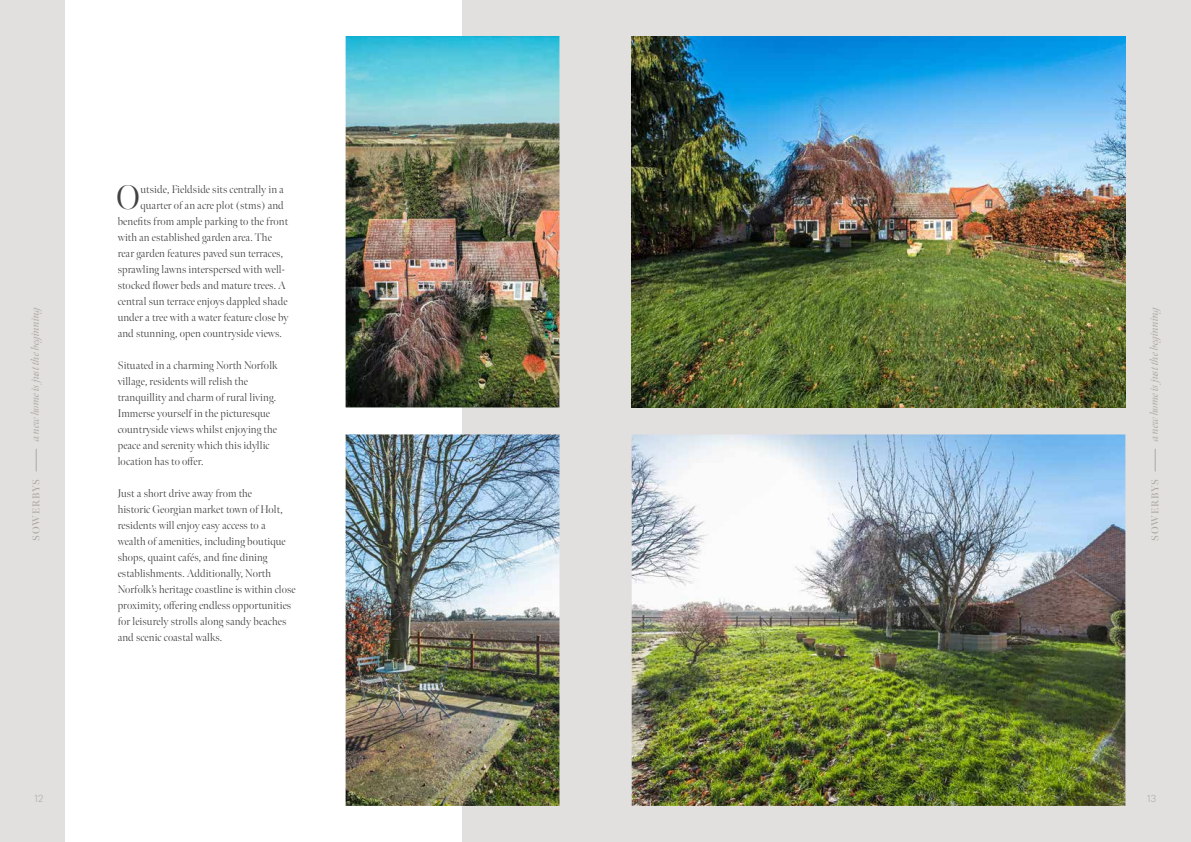
<style>
.page{position:relative;width:1191px;height:842px;background:#fff}
.page>*{position:absolute;margin:0;border:0;box-sizing:border-box;transform-origin:0 0}
.t1{font:300 34px "Meno Banner";color:#434141}
.t2{font:300 11px/16px "Meno Banner";letter-spacing:.01em;color:#434141}
.t3{font:italic 11px "Meno Banner";letter-spacing:-.01em;color:#ada8a0}
.t4{font:600 10px "Meno Banner";letter-spacing:.08em;color:#ada8a0}
.t5{font:300 10px "Quasimoda";color:#ada8a0}
</style>
<div class="page">
<div style="left:0;top:0;width:595px;height:842px;background:#e2e0df"></div>
<div style="left:595px;top:0;width:596px;height:842px;background:#e2e0df"></div>
<svg style="left:36px;top:449px;width:1px;height:22px"></svg>
<svg style="left:1155px;top:449px;width:1px;height:22px"></svg>
<div style="left:65px;top:0;width:396px;height:842px;background:#fff"></div>
<img style="left:631px;top:36px;width:494px;height:372px">
<img style="left:631px;top:434px;width:494px;height:372px">
<img style="left:345px;top:434px;width:214px;height:372px">
<img style="left:345px;top:36px;width:214px;height:371px">
<h1 class="t1" style="left:116px;top:177px;width:25px">O</h1>
<p class="t2" style="left:140px;top:181px;width:145px">utside, Fieldside sits centrally in a</p>
<p class="t2" style="left:140px;top:197px;width:145px">quarter of an acre plot (stms) and</p>
<p class="t2" style="left:118px;top:213px;width:172px">benefits from ample parking to the front</p>
<p class="t2" style="left:118px;top:229px;width:156px">with an established garden area. The</p>
<p class="t2" style="left:118px;top:245px;width:167px">rear garden features paved sun terraces,</p>
<p class="t2" style="left:118px;top:261px;width:169px">sprawling lawns interspersed with well-</p>
<p class="t2" style="left:118px;top:278px;width:170px">stocked flower beds and mature trees. A</p>
<p class="t2" style="left:118px;top:294px;width:171px">central sun terrace enjoys dappled shade</p>
<p class="t2" style="left:118px;top:310px;width:172px">under a tree with a water feature close by</p>
<p class="t2" style="left:118px;top:326px;width:166px">and stunning, open countryside views.</p>
<p class="t2" style="left:118px;top:358px;width:161px">Situated in a charming North Norfolk village, residents will relish the tranquillity and charm of rural living.<br>Immerse yourself in the picturesque countryside views whilst enjoying the peace and serenity which this idyllic location has to offer.</p>
<p class="t2" style="left:118px;top:486px;width:179px">Just a short drive away from the<br>historic Georgian market town of Holt, residents will enjoy easy access to a wealth of amenities, including boutique shops, quaint cafés, and fine dining establishments. Additionally, North Norfolk’s heritage coastline is within close proximity, offering endless opportunities for leisurely strolls along sandy beaches and scenic coastal walks.</p>
<p class="t3" style="left:29px;top:441px;width:138px;rotate:-90deg">a new home is just the beginning</p>
<p class="t3" style="left:1147px;top:441px;width:138px;rotate:-90deg">a new home is just the beginning</p>
<p class="t4" style="left:30px;top:541px;width:63px;rotate:-90deg">SOWERBYS</p>
<p class="t4" style="left:1149px;top:541px;width:63px;rotate:-90deg">SOWERBYS</p>
<p class="t5" style="left:35px;top:791px;width:10px">12</p>
<p class="t5" style="left:1147px;top:791px;width:10px">13</p>
</div>
